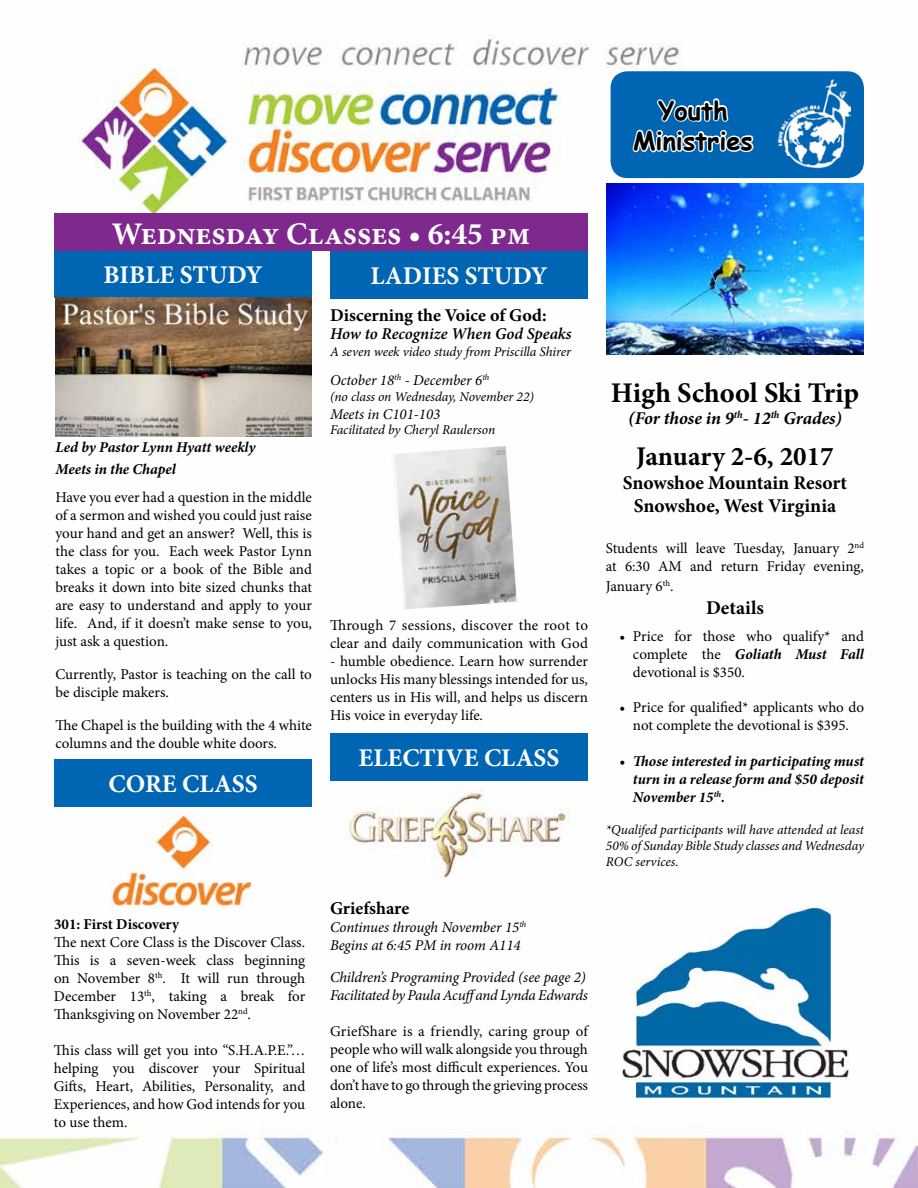
<style>
.page{position:relative;width:918px;height:1188px;background:#fff}
.page>*{position:absolute;margin:0;border:0;box-sizing:border-box;transform-origin:0 0}
.t1{font:700 31.5px "Minion Pro";color:#fff}
.t2{font:700 28.5px "Minion Pro";color:#000}
.t3{font:700 27px "Minion Pro";color:#000}
.t4{font:700 25.5px "Minion Pro";color:#fff}
.t5{font:700 25.35px/30.3px "Comic Sans MS";color:#000;text-align:center}
.t6{font:700 19.5px/23.4px "Minion Pro";letter-spacing:-.005em;color:#000;text-align:center}
.t7{font:700 18px "Minion Pro";color:#000}
.t8{font:italic 700 18px "Minion Pro";letter-spacing:-.005em;color:#000}
.t9{font:italic 600 16.5px "Minion Pro";letter-spacing:-.005em;color:#000}
.t10{font:15px/18px "Minion Pro";color:#000;text-align:justify}
.t11{font:italic 15px/18px "Minion Pro";letter-spacing:-.01em;color:#000}
.t12{font:italic 700 15px/18px "Minion Pro";letter-spacing:-.005em;color:#000}
.t13{font:700 15px "Minion Pro";color:#000}
.t14{font:italic 13.5px/16.2px "Minion Pro";letter-spacing:-.005em;color:#000;text-align:justify}
.s1{font-weight:700;font-style:italic}
</style>
<div class="page">
<img style="left:0;top:35px;width:918px;height:1153px">
<div style="left:54px;top:250px;width:258px;height:47px;background:#0066b3"></div>
<img style="left:56px;top:298px;width:256px;height:138px">
<div style="left:54px;top:759px;width:258px;height:48px;background:#0066b3"></div>
<img style="left:391px;top:446px;width:126px;height:164px">
<img style="left:110px;top:812px;width:141px;height:97px">
<div style="left:611px;top:71px;width:253px;height:107px;background:#0066b3;border-radius:17px"></div>
<svg style="left:632px;top:98px;width:122px;height:55px"></svg>
<img style="left:777px;top:79px;width:74px;height:90px">
<img style="left:607px;top:184px;width:257px;height:170px">
<img style="left:79px;top:68px;width:483px;height:146px">
<div style="left:330px;top:251px;width:258px;height:47px;background:#0066b3"></div>
<div style="left:330px;top:733px;width:258px;height:48px;background:#0066b3"></div>
<img style="left:346px;top:789px;width:224px;height:91px">
<div style="left:54px;top:214px;width:534px;height:37px;background:#7f298f"></div>
<img style="left:612px;top:904px;width:243px;height:210px">
<h3 class="t5" style="left:633px;top:94px;width:121px">Youth<br>Ministries</h3>
<h1 class="t1" style="left:112px;top:212px;width:420px">Wednesday Classes • 6:45 pm</h1>
<h3 class="t4" style="left:103px;top:257px;width:161px">BIBLE STUDY</h3>
<p class="t12" style="left:56px;top:436px;width:202px;line-height:21.6px">Led by Pastor Lynn Hyatt weekly<br>Meets in the Chapel</p>
<p class="t10" style="left:56px;top:489px;width:258px">Have you ever had a question in the middle of a sermon and wished you could just raise your hand and get an answer? Well, this is the class for you. Each week Pastor Lynn takes a topic or a book of the Bible and breaks it down into bite sized chunks that are easy to understand and apply to your life. And, if it doesn’t make sense to you, just ask a question.</p>
<p class="t10" style="left:56px;top:666px;width:258px">Currently, Pastor is teaching on the call to be disciple makers.</p>
<p class="t10" style="left:56px;top:717px;width:258px">The Chapel is the building with the 4 white columns and the double white doors.</p>
<h3 class="t4" style="left:108px;top:766px;width:151px">CORE CLASS</h3>
<h3 class="t4" style="left:370px;top:258px;width:179px">LADIES STUDY</h3>
<p class="t7" style="left:330px;top:303px;width:218px">Discerning the Voice of God:</p>
<p class="t9" style="left:330px;top:322px;width:243px">How to Recognize When God Speaks</p>
<p class="t14" style="left:330px;top:343px;width:243px">A seven week video study from Priscilla Shirer</p>
<p class="t11" style="left:330px;top:371px;width:161px">October 18<sup>th</sup> - December 6<sup>th</sup></p>
<p class="t14" style="left:330px;top:389px;width:205px">(no class on Wednesday, November 22)</p>
<p class="t11" style="left:330px;top:405px;width:112px">Meets in C101-103</p>
<p class="t14" style="left:330px;top:422px;width:167px">Facilitated by Cheryl Raulerson</p>
<p class="t10" style="left:330px;top:616px;width:260px">Through 7 sessions, discover the root to clear and daily communication with God</p>
<p class="t10" style="left:330px;top:652px;width:260px">- humble obedience. Learn how surrender unlocks His many blessings intended for us, centers us in His will, and helps us discern His voice in everyday life.</p>
<h3 class="t4" style="left:359px;top:740px;width:202px">ELECTIVE CLASS</h3>
<p class="t13" style="left:54px;top:914px;width:127px">301: First Discovery</p>
<p class="t10" style="left:54px;top:933px;width:253px">The next Core Class is the Discover Class.<br>This is a seven-week class beginning on November 8<sup>th</sup>. It will run through December 13<sup>th</sup>, taking a break for Thanksgiving on November 22<sup>nd</sup>.</p>
<p class="t10" style="left:54px;top:1041px;width:253px">This class will get you into “S.H.A.P.E.”… helping you discover your Spiritual Gifts, Heart, Abilities, Personality, and Experiences, and how God intends for you to use them.</p>
<p class="t7" style="left:330px;top:896px;width:81px">Griefshare</p>
<p class="t11" style="left:330px;top:918px;width:198px">Continues through November 15<sup>th<br></sup>Begins at 6:45 PM in room A114</p>
<p class="t11" style="left:330px;top:968px;width:259px">Children’s Programing Provided (see page 2)<br>Facilitated by Paula Acuffand Lynda Edwards</p>
<p class="t10" style="left:330px;top:1022px;width:260px">GriefShare is a friendly, caring group of people who will walk alongside you through one of life’s most difficult experiences. You don’t have to go through the grieving process alone.</p>
<h2 class="t2" style="left:611px;top:373px;width:250px">High School Ski Trip</h2>
<p class="t8" style="left:628px;top:405px;width:215px">(For those in 9<sup>th</sup>- 12<sup>th</sup> Grades)</p>
<h3 class="t3" style="left:636px;top:438px;width:199px">January 2-6, 2017</h3>
<h3 class="t6" style="left:623px;top:470px;width:226px">Snowshoe Mountain Resort<br>Snowshoe, West Virginia</h3>
<p class="t10" style="left:606px;top:540px;width:260px">Students will leave Tuesday, January 2<sup>nd </sup>at 6:30 AM and return Friday evening,</p>
<p class="t10" style="left:606px;top:577px;width:69px">January 6<sup>th</sup>.</p>
<h3 class="t6" style="left:706px;top:596px;width:59px">Details</h3>
<p class="t10" style="left:633px;top:628px;width:233px;text-indent:-14px">• Price for those who qualify* and complete the <span class="s1">Goliath Must Fall </span>devotional is $350.</p>
<p class="t10" style="left:619px;top:698px;width:246px;text-align:center">• Price for qualified* applicants who do not complete the devotional is $395.</p>
<p class="t12" style="left:633px;top:752px;width:233px;text-align:justify;text-indent:-14px">• Those interested in participating must turn in a release form and $50 deposit November 15<sup>th</sup>.</p>
<p class="t14" style="left:606px;top:822px;width:259px">*Qualifed participants will have attended at least 50% of Sunday Bible Study classes and Wednesday ROC services.</p>
</div>
